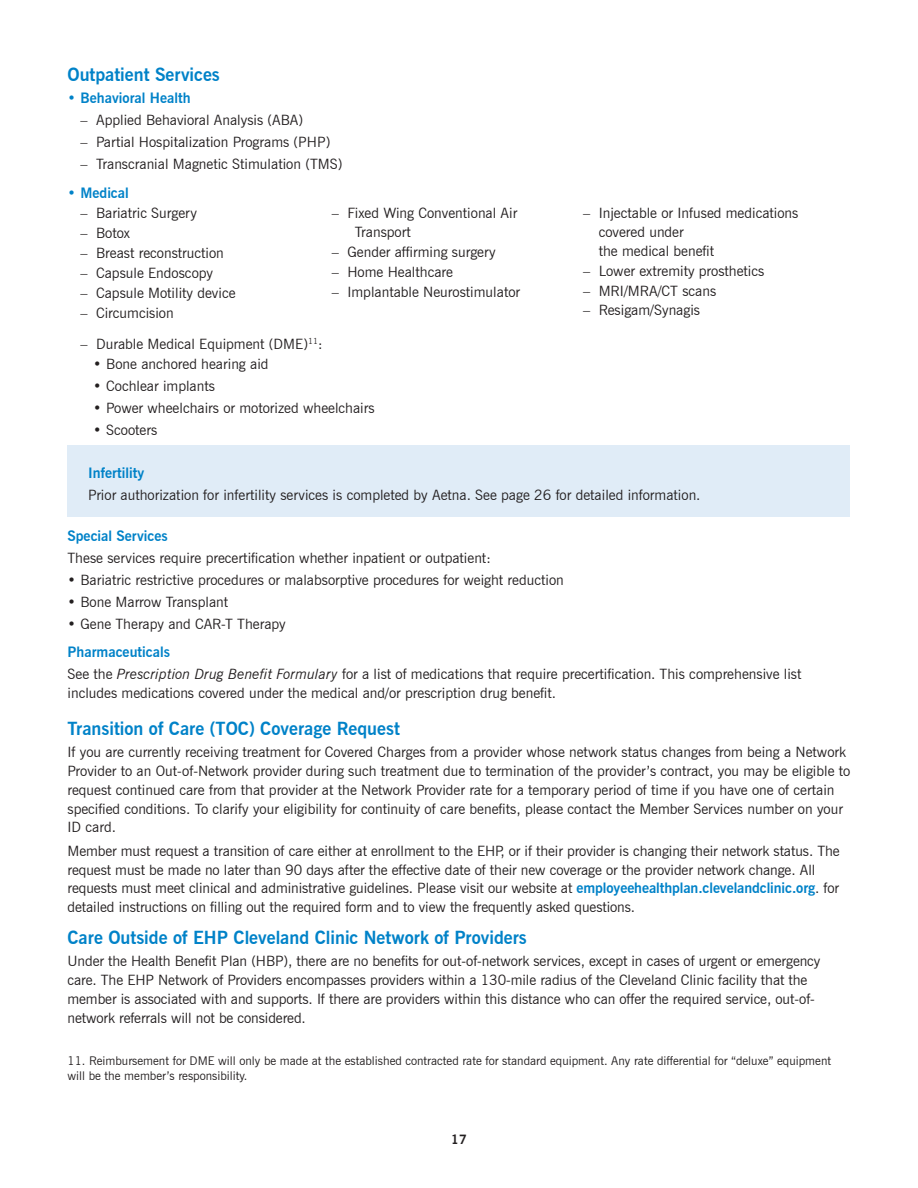
<style>
.page{position:relative;width:918px;height:1188px;background:#fff}
.page>*{position:absolute;margin:0;border:0;box-sizing:border-box;transform-origin:0 0}
.subhead{font:700 18px "News Gothic BT";color:#0082c8}
.subhead_2_blue{font:700 18px "News Gothic BT";color:#0082c8}
.body_copy{font:14.25px/18.8px "News Gothic BT";letter-spacing:-.005em;color:#231f20}
.body_copy_bulleted{font:14.25px/18.8px "News Gothic BT";color:#231f20}
.body_copy_bulleted-2{font:700 14.25px "News Gothic BT";color:#0082c8}
.t1{font:700 12.75px "News Gothic BT";color:#231f20}
.t2{font:12px/15px "News Gothic BT";color:#231f20}
.s1{font-style:italic}
.s2{font-weight:700;color:#0082c8}
</style>
<div class="page">
<div style="left:68px;top:445px;width:782px;height:71px;background:#e0ecf7"></div>
<p class="subhead_2_blue" style="left:68px;top:64px;width:154px">Outpatient Services</p>
<p class="body_copy_bulleted-2" style="left:68px;top:89px;width:125px">• Behavioral Health</p>
<p class="body_copy_bulleted" style="left:80px;top:111px;width:224px">– Applied Behavioral Analysis (ABA)</p>
<p class="body_copy_bulleted" style="left:80px;top:133px;width:251px">– Partial Hospitalization Programs (PHP)</p>
<p class="body_copy_bulleted" style="left:80px;top:155px;width:263px">– Transcranial Magnetic Stimulation (TMS)</p>
<p class="body_copy_bulleted-2" style="left:68px;top:184px;width:63px">• Medical</p>
<p class="body_copy_bulleted" style="left:80px;top:204px;width:118px">– Bariatric Surgery</p>
<p class="body_copy_bulleted" style="left:80px;top:224px;width:51px">– Botox</p>
<p class="body_copy_bulleted" style="left:80px;top:243px;width:145px">– Breast reconstruction</p>
<p class="body_copy_bulleted" style="left:80px;top:263px;width:134px">– Capsule Endoscopy</p>
<p class="body_copy_bulleted" style="left:80px;top:283px;width:157px">– Capsule Motility device</p>
<p class="body_copy_bulleted" style="left:80px;top:303px;width:95px">– Circumcision</p>
<p class="body_copy_bulleted" style="left:355px;top:204px;width:164px;text-indent:-23px">– Fixed Wing Conventional Air<br>Transport</p>
<p class="body_copy_bulleted" style="left:332px;top:242px;width:166px">– Gender affirming surgery</p>
<p class="body_copy_bulleted" style="left:332px;top:262px;width:123px">– Home Healthcare</p>
<p class="body_copy_bulleted" style="left:332px;top:282px;width:190px">– Implantable Neurostimulator</p>
<p class="body_copy_bulleted" style="left:599px;top:204px;width:201px;text-indent:-16px">– Injectable or Infused medications covered under<br>the medical benefit</p>
<p class="body_copy_bulleted" style="left:583px;top:261px;width:183px">– Lower extremity prosthetics</p>
<p class="body_copy_bulleted" style="left:583px;top:281px;width:135px">– MRI/MRA/CT scans</p>
<p class="body_copy_bulleted" style="left:583px;top:301px;width:119px">– Resigam/Synagis</p>
<p class="body_copy_bulleted" style="left:80px;top:335px;width:249px">– Durable Medical Equipment (DME)<sup>11</sup>:<sup>3</sup></p>
<p class="body_copy_bulleted" style="left:93px;top:355px;width:177px">• Bone anchored hearing aid</p>
<p class="body_copy_bulleted" style="left:93px;top:377px;width:123px">• Cochlear implants</p>
<p class="body_copy_bulleted" style="left:93px;top:399px;width:283px">• Power wheelchairs or motorized wheelchairs</p>
<p class="body_copy_bulleted" style="left:93px;top:421px;width:65px">• Scooters</p>
<p class="body_copy_bulleted-2" style="left:88px;top:464px;width:58px">Infertility</p>
<p class="body_copy_bulleted" style="left:88px;top:486px;width:614px">Prior authorization for infertility services is completed by Aetna. See page 26 for detailed information.</p>
<p class="body_copy_bulleted-2" style="left:68px;top:527px;width:102px">Special Services</p>
<p class="body_copy_bulleted" style="left:68px;top:548px;width:425px">These services require precertification whether inpatient or outpatient:</p>
<p class="body_copy_bulleted" style="left:68px;top:570px;width:498px">• Bariatric restrictive procedures or malabsorptive procedures for weight reduction</p>
<p class="body_copy_bulleted" style="left:68px;top:592px;width:162px">• Bone Marrow Transplant</p>
<p class="body_copy_bulleted" style="left:68px;top:614px;width:220px">• Gene Therapy and CAR-T Therapy</p>
<p class="body_copy_bulleted-2" style="left:68px;top:644px;width:104px">Pharmaceuticals</p>
<p class="body_copy" style="left:68px;top:665px;width:736px">See the <span class="s1">Prescription Drug Benefit Formulary</span> for a list of medications that require precertification. This comprehensive list includes medications covered under the medical and/or prescription drug benefit.</p>
<p class="subhead" style="left:68px;top:718px;width:334px">Transition of Care (TOC) Coverage Request</p>
<p class="body_copy" style="left:68px;top:743px;width:784px">If you are currently receiving treatment for Covered Charges from a provider whose network status changes from being a Network Provider to an Out-of-Network provider during such treatment due to termination of the provider’s contract, you may be eligible to request continued care from that provider at the Network Provider rate for a temporary period of time if you have one of certain specified conditions. To clarify your eligibility for continuity of care benefits, please contact the Member Services number on your ID card.</p>
<p class="body_copy" style="left:68px;top:841px;width:774px">Member must request a transition of care either at enrollment to the EHP, or if their provider is changing their network status. The request must be made no later than 90 days after the effective date of their new coverage or the provider network change. All requests must meet clinical and administrative guidelines. Please visit our website at <span class="s2">employeehealthplan.clevelandclinic.org</span>. for detailed instructions on filling out the required form and to view the frequently asked questions.</p>
<p class="subhead" style="left:68px;top:927px;width:461px">Care Outside of EHP Cleveland Clinic Network of Providers</p>
<p class="body_copy" style="left:68px;top:952px;width:754px">Under the Health Benefit Plan (HBP), there are no benefits for out-of-network services, except in cases of urgent or emergency care. The EHP Network of Providers encompasses providers within a 130-mile radius of the Cleveland Clinic facility that the member is associated with and supports. If there are providers within this distance who can offer the required service, out-of&shy;network referrals will not be considered.</p>
<p class="t2" style="left:68px;top:1053px;width:765px">11. Reimbursement for DME will only be made at the established contracted rate for standard equipment. Any rate differential for “deluxe” equipment will be the member’s responsibility.</p>
<p class="t1" style="left:451px;top:1131px;width:17px">17</p>
</div>
